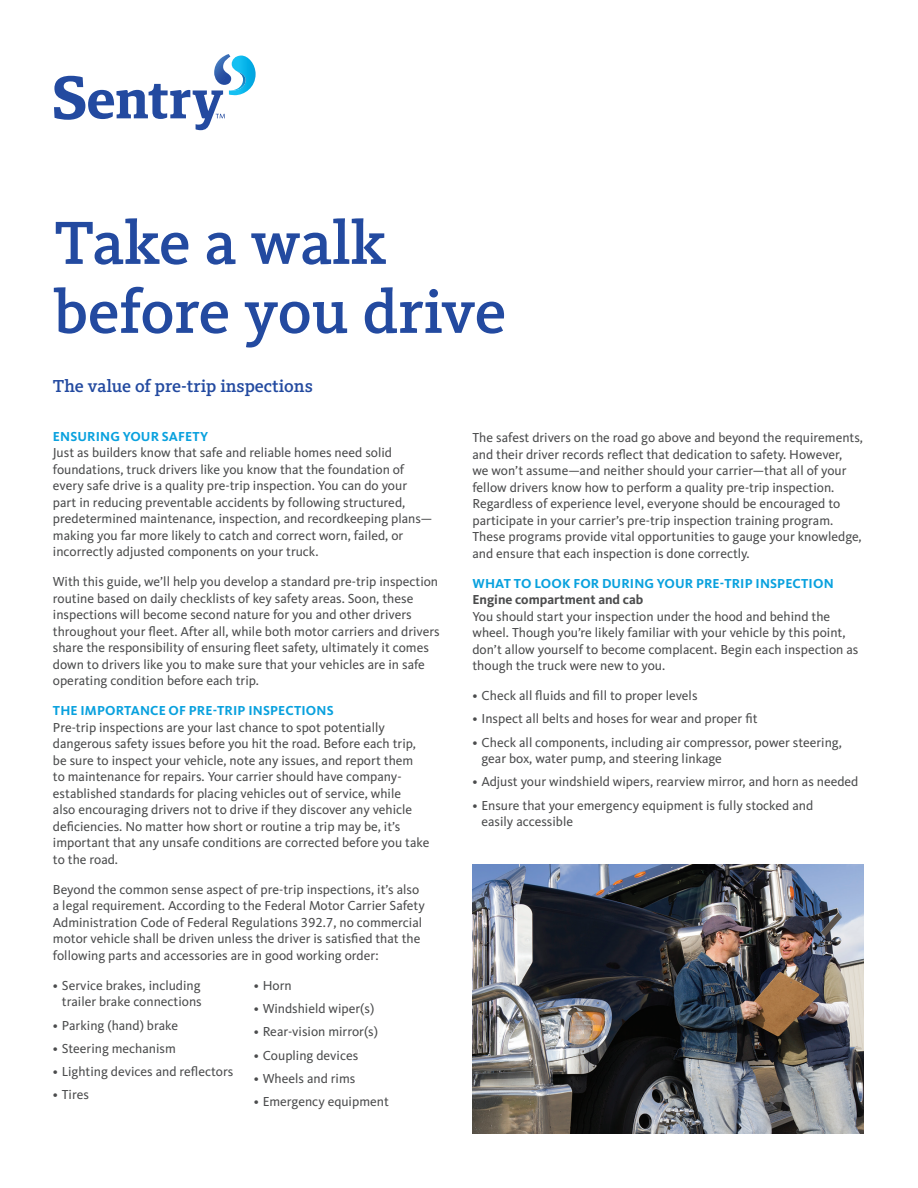
<style>
.page{position:relative;width:918px;height:1188px;background:#fff}
.page>*{position:absolute;margin:0;border:0;box-sizing:border-box;transform-origin:0 0}
.t1{font:500 63px/69px "Kievit Slab Pro";color:#234aa0}
.t2{font:500 18px "Kievit Slab Pro";color:#234aa0}
.t3{font:13.5px/16.5px "Kievit Pro";color:#4b4c4d}
.t4{font:700 13.5px "Kievit Pro";letter-spacing:.01em;color:#09a1de}
.t5{font:700 13.5px "Kievit Pro";color:#4b4c4d}
</style>
<div class="page">
<img style="left:472px;top:864px;width:392px;height:270px">
<svg style="left:54px;top:54px;width:202px;height:76px"></svg>
<h1 class="t1" style="left:54px;top:208px;width:454px">Take a walk before you drive</h1>
<h2 class="t2" style="left:53px;top:375px;width:262px">The value of pre-trip inspections</h2>
<p class="t3" style="left:472px;top:429px;width:392px">The safest drivers on the road go above and beyond the requirements, and their driver records reflect that dedication to safety. However,<br>we won’t assume—and neither should your carrier—that all of your fellow drivers know how to perform a quality pre-trip inspection.<br>Regardless of experience level, everyone should be encouraged to participate in your carrier’s pre-trip inspection training program.<br>These programs provide vital opportunities to gauge your knowledge, and ensure that each inspection is done correctly.</p>
<p class="t4" style="left:473px;top:575px;width:363px">WHAT TO LOOK FOR DURING YOUR PRE-TRIP INSPECTION</p>
<p class="t5" style="left:472px;top:592px;width:172px">Engine compartment and cab</p>
<p class="t3" style="left:472px;top:608px;width:387px">You should start your inspection under the hood and behind the wheel. Though you’re likely familiar with your vehicle by this point, don’t allow yourself to become complacent. Begin each inspection as though the truck were new to you.</p>
<p class="t3" style="left:472px;top:687px;width:227px">• Check all fluids and fill to proper levels</p>
<p class="t3" style="left:472px;top:711px;width:287px">• Inspect all belts and hoses for wear and proper fit</p>
<p class="t3" style="left:482px;top:734px;width:362px;text-indent:-9px">• Check all components, including air compressor, power steering, gear box, water pump, and steering linkage</p>
<p class="t3" style="left:472px;top:774px;width:387px">• Adjust your windshield wipers, rearview mirror, and horn as needed</p>
<p class="t3" style="left:482px;top:797px;width:333px;text-indent:-9px">• Ensure that your emergency equipment is fully stocked and easily accessible</p>
<p class="t4" style="left:53px;top:428px;width:157px">ENSURING YOUR SAFETY</p>
<p class="t3" style="left:53px;top:445px;width:381px">Just as builders know that safe and reliable homes need solid foundations, truck drivers like you know that the foundation of every safe drive is a quality pre-trip inspection. You can do your part in reducing preventable accidents by following structured, predetermined maintenance, inspection, and recordkeeping plans— making you far more likely to catch and correct worn, failed, or incorrectly adjusted components on your truck.</p>
<p class="t3" style="left:53px;top:574px;width:388px">With this guide, we’ll help you develop a standard pre-trip inspection routine based on daily checklists of key safety areas. Soon, these inspections will become second nature for you and other drivers throughout your fleet. After all, while both motor carriers and drivers share the responsibility of ensuring fleet safety, ultimately it comes down to drivers like you to make sure that your vehicles are in safe operating condition before each trip.</p>
<p class="t4" style="left:53px;top:703px;width:282px">THE IMPORTANCE OF PRE-TRIP INSPECTIONS</p>
<p class="t3" style="left:53px;top:719px;width:378px">Pre-trip inspections are your last chance to spot potentially dangerous safety issues before you hit the road. Before each trip, be sure to inspect your vehicle, note any issues, and report them<br>to maintenance for repairs. Your carrier should have company&shy;established standards for placing vehicles out of service, while<br>also encouraging drivers not to drive if they discover any vehicle deficiencies. No matter how short or routine a trip may be, it’s important that any unsafe conditions are corrected before you take to the road.</p>
<p class="t3" style="left:53px;top:881px;width:373px">Beyond the common sense aspect of pre-trip inspections, it’s also a legal requirement. According to the Federal Motor Carrier Safety Administration Code of Federal Regulations 392.7, no commercial motor vehicle shall be driven unless the driver is satisfied that the following parts and accessories are in good working order:</p>
<p class="t3" style="left:53px;top:977px;width:150px;text-align:right">• Service brakes, including trailer brake connections</p>
<p class="t3" style="left:53px;top:1017px;width:127px">• Parking (hand) brake</p>
<p class="t3" style="left:53px;top:1040px;width:125px">• Steering mechanism</p>
<p class="t3" style="left:53px;top:1063px;width:182px">• Lighting devices and reflectors</p>
<p class="t3" style="left:53px;top:1087px;width:38px">• Tires</p>
<p class="t3" style="left:254px;top:977px;width:40px">• Horn</p>
<p class="t3" style="left:254px;top:1000px;width:122px">• Windshield wiper(s)</p>
<p class="t3" style="left:254px;top:1024px;width:126px">• Rear-vision mirror(s)</p>
<p class="t3" style="left:254px;top:1047px;width:106px">• Coupling devices</p>
<p class="t3" style="left:254px;top:1070px;width:103px">• Wheels and rims</p>
<p class="t3" style="left:254px;top:1093px;width:137px">• Emergency equipment</p>
</div>
